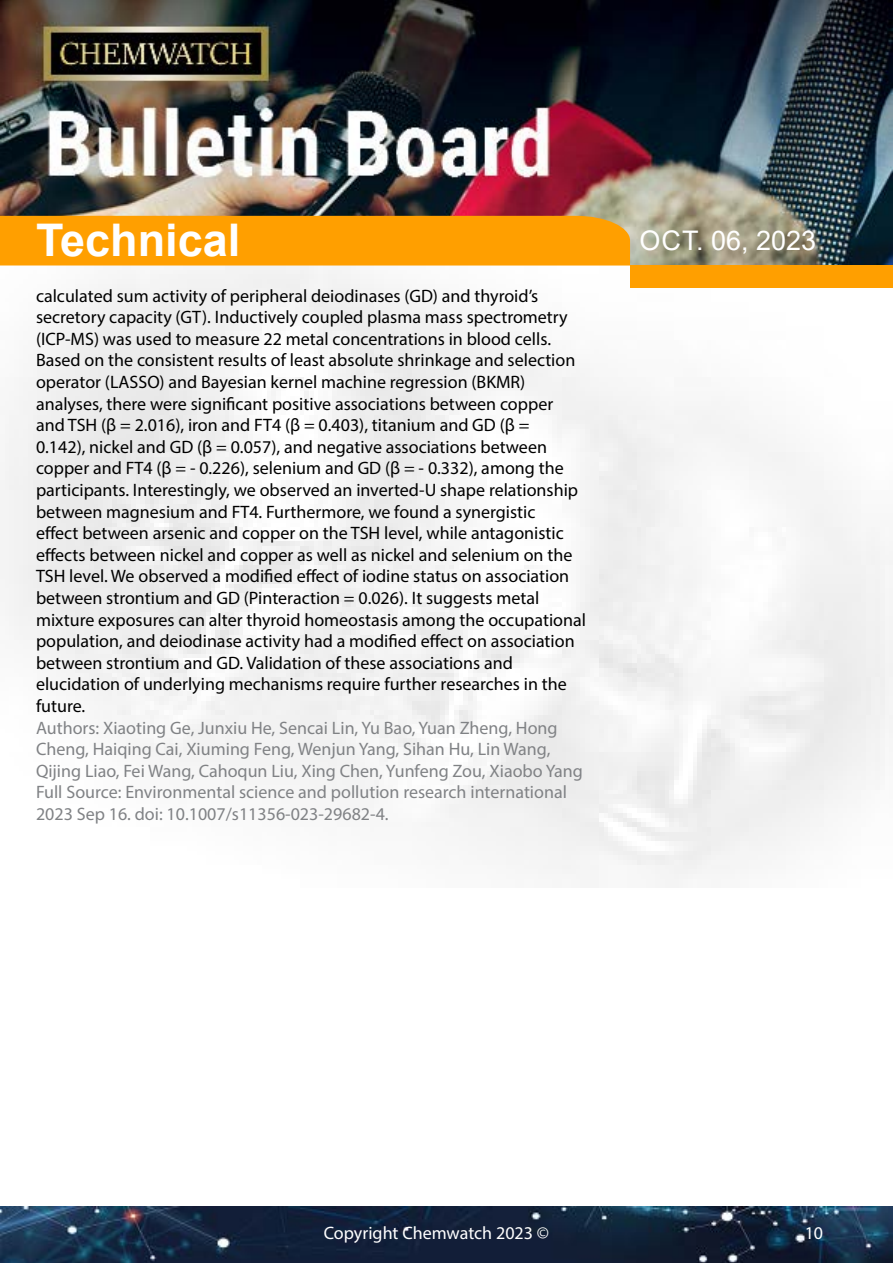
<style>
.page{position:relative;width:893px;height:1263px;background:#fff}
.page>*{position:absolute;margin:0;border:0;box-sizing:border-box;transform-origin:0 0}
.t1{font:700 45px "Arial";color:#fff}
.t2{font:27px "Arial";color:#fff}
.t3{font:18px/21.6px "Myriad Pro";color:#000}
.t4{font:18px/21.6px "Myriad Pro";color:#808285}
.t5{font:18px "Myriad Pro";color:#fff}
</style>
<div class="page">
<img style="left:0;top:0;width:893px;height:887px">
<div style="left:630px;top:265px;width:263px;height:23px;background:#ff9f00"></div>
<div style="left:0;top:216px;width:630px;height:50px;background:#ff9f00"></div>
<img style="left:0;top:1207px;width:893px;height:56px">
<h1 class="t1" style="left:36px;top:209px;width:206px">Technical</h1>
<h2 class="t2" style="left:640px;top:221px;width:178px">Oct. 06, 2023</h2>
<p class="t3" style="left:36px;top:284px;width:552px">calculated sum activity of peripheral deiodinases (GD) and thyroid’s secretory capacity (GT). Inductively coupled plasma mass spectrometry (ICP-MS) was used to measure 22 metal concentrations in blood cells.<br>Based on the consistent results of least absolute shrinkage and selection operator (LASSO) and Bayesian kernel machine regression (BKMR) analyses, there were significant positive associations between copper and TSH (β = 2.016), iron and FT4 (β = 0.403), titanium and GD (β =<br>0.142), nickel and GD (β = 0.057), and negative associations between copper and FT4 (β = - 0.226), selenium and GD (β = - 0.332), among the participants. Interestingly, we observed an inverted-U shape relationship between magnesium and FT4. Furthermore, we found a synergistic<br>effect between arsenic and copper on the TSH level, while antagonistic effects between nickel and copper as well as nickel and selenium on the TSH level. We observed a modified effect of iodine status on association between strontium and GD (Pinteraction = 0.026). It suggests metal mixture exposures can alter thyroid homeostasis among the occupational population, and deiodinase activity had a modified effect on association between strontium and GD. Validation of these associations and elucidation of underlying mechanisms require further researches in the future.</p>
<p class="t4" style="left:36px;top:716px;width:548px">Authors: Xiaoting Ge, Junxiu He, Sencai Lin, Yu Bao, Yuan Zheng, Hong Cheng, Haiqing Cai, Xiuming Feng, Wenjun Yang, Sihan Hu, Lin Wang, Qijing Liao, Fei Wang, Cahoqun Liu, Xing Chen, Yunfeng Zou, Xiaobo Yang Full Source: Environmental science and pollution research international 2023 Sep 16. doi: 10.1007/s11356-023-29682-4.</p>
<p class="t5" style="left:324px;top:1222px;width:227px">Copyright Chemwatch 2023 ©</p>
<p class="t5" style="left:805px;top:1222px;width:20px">10</p>
</div>
